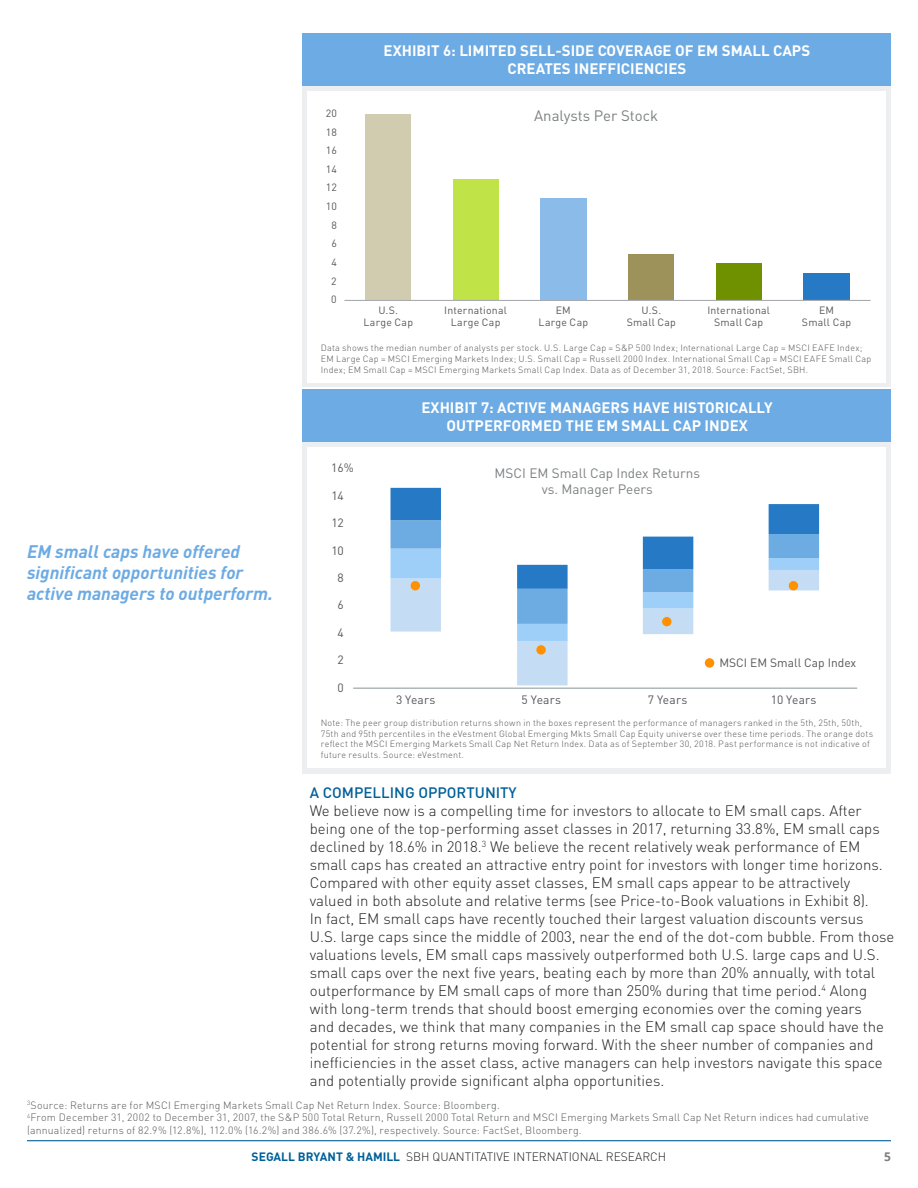
<style>
.page{position:relative;width:918px;height:1188px;background:#fff}
.page>*{position:absolute;margin:0;border:0;box-sizing:border-box;transform-origin:0 0}
.t1{font:italic 700 18px/21px "DIN";color:#6dabe4}
.t2{font:300 15px/18px "DIN Pro";color:#231f20}
.t3{font:700 15px/18px "DIN Pro";color:#fff;text-align:center}
.t4{font:500 15px "DIN Pro";color:#006098}
.t5{font:15px "DIN Pro";color:#7d8082}
.t6{font:13.5px "DIN Pro";color:#7d8082}
.t7{font:12px "DIN Pro";color:#555759}
.t8{font:300 12px "DIN Pro";color:#231f20}
.t9{font:700 12px "Open Sans";color:#7d8082}
.t10{font:300 10.5px/12.6px "DIN Pro";letter-spacing:.02em;color:#555759}
.t11{font:10.5px/12.6px "DIN Pro";letter-spacing:.02em;color:#555759;text-align:center}
.t12{font:10.2px/13.6px "DIN Offc";letter-spacing:-.02em;color:#555759}
.t13{font:300 9px/10.8px "DIN Pro";letter-spacing:.03em;color:#555759}
.s1{font-weight:700;color:#006098}
</style>
<div class="page">
<hr style="left:27px;top:1140px;width:864px;height:1px;background:#006098">
<div style="left:303px;top:427px;width:588px;height:346px;background:#edeeef"></div>
<div style="left:308px;top:447px;width:578px;height:321px;background:#fff"></div>
<div style="left:303px;top:390px;width:588px;height:52px;background:#6dabe4"></div>
<div style="left:303px;top:65px;width:588px;height:322px;background:#edeeef"></div>
<div style="left:308px;top:91px;width:578px;height:292px;background:#fff"></div>
<div style="left:365px;top:114px;width:46px;height:186px;background:#d1cbaf"></div>
<div style="left:453px;top:180px;width:46px;height:120px;background:#c0e447"></div>
<div style="left:540px;top:198px;width:47px;height:102px;background:#8bbce9"></div>
<div style="left:628px;top:254px;width:46px;height:46px;background:#9d9259"></div>
<div style="left:716px;top:264px;width:46px;height:36px;background:#6f9100"></div>
<div style="left:803px;top:273px;width:47px;height:27px;background:#2579c5"></div>
<div style="left:303px;top:34px;width:588px;height:52px;background:#6dabe4"></div>
<svg style="left:517px;top:641px;width:198px;height:44px"></svg>
<svg style="left:391px;top:488px;width:428px;height:153px"></svg>
<hr style="left:353px;top:687px;width:504px;height:1px;background:#e0e0e1">
<div style="left:411px;top:582px;width:8px;height:8px;background:#ff9100;border-radius:50%"></div>
<div style="left:411px;top:581px;width:9px;height:9px;border:2px solid #ff9100;border-radius:50%"></div>
<div style="left:537px;top:646px;width:8px;height:8px;background:#ff9100;border-radius:50%"></div>
<div style="left:536px;top:645px;width:10px;height:10px;border:2px solid #ff9100;border-radius:50%"></div>
<div style="left:663px;top:618px;width:8px;height:8px;background:#ff9100;border-radius:50%"></div>
<div style="left:662px;top:617px;width:10px;height:9px;border:2px solid #ff9100;border-radius:50%"></div>
<div style="left:790px;top:582px;width:7px;height:8px;background:#ff9100;border-radius:50%"></div>
<div style="left:789px;top:581px;width:9px;height:9px;border:2px solid #ff9100;border-radius:50%"></div>
<div style="left:705px;top:658px;width:9px;height:10px;background:#ff9000;border-radius:50%"></div>
<hr style="left:345px;top:300px;width:526px;height:1px;background:#a4a9ad">
<hr style="left:353px;top:688px;width:504px;height:1px;background:#a4a9ad">
<p class="t11" style="left:326px;top:106px;width:12px">20</p>
<p class="t11" style="left:326px;top:125px;width:12px">18</p>
<p class="t11" style="left:326px;top:144px;width:12px">16</p>
<p class="t11" style="left:326px;top:162px;width:12px">14</p>
<p class="t11" style="left:326px;top:181px;width:12px">12</p>
<p class="t11" style="left:326px;top:200px;width:12px">10</p>
<p class="t11" style="left:331px;top:218px;width:7px">8</p>
<p class="t11" style="left:331px;top:237px;width:7px">6</p>
<p class="t11" style="left:331px;top:256px;width:7px">4</p>
<p class="t11" style="left:331px;top:274px;width:7px">2</p>
<p class="t11" style="left:331px;top:293px;width:7px">0</p>
<p class="t12" style="left:326px;top:106px;width:12px">20</p>
<p class="t12" style="left:326px;top:125px;width:12px">18</p>
<p class="t12" style="left:326px;top:144px;width:12px">16</p>
<p class="t12" style="left:326px;top:162px;width:12px">14</p>
<p class="t12" style="left:326px;top:181px;width:12px">12</p>
<p class="t12" style="left:326px;top:200px;width:12px">10</p>
<p class="t12" style="left:331px;top:218px;width:7px">8</p>
<p class="t12" style="left:331px;top:237px;width:7px">6</p>
<p class="t12" style="left:331px;top:256px;width:7px">4</p>
<p class="t12" style="left:331px;top:274px;width:7px">2</p>
<p class="t12" style="left:331px;top:293px;width:7px">0</p>
<p class="t3" style="left:384px;top:41px;width:428px">EXHIBIT 6: LIMITED SELL-SIDE COVERAGE OF EM SMALL CAPS<br>CREATES INEFFICIENCIES</p>
<p class="t5" style="left:534px;top:105px;width:126px">Analysts Per Stock</p>
<p class="t11" style="left:363px;top:303px;width:51px">U.S.<br>Large Cap</p>
<p class="t11" style="left:444px;top:303px;width:64px">International<br>Large Cap</p>
<p class="t11" style="left:539px;top:303px;width:51px">EM<br>Large Cap</p>
<p class="t11" style="left:627px;top:303px;width:51px">U.S.<br>Small Cap</p>
<p class="t11" style="left:707px;top:303px;width:64px">International<br>Small Cap</p>
<p class="t11" style="left:802px;top:303px;width:51px">EM<br>Small Cap</p>
<p class="t12" style="left:467px;top:303px;width:53px;text-indent:-113px">U.S. Large Cap International Large<br>Cap</p>
<p class="t12" style="left:730px;top:303px;width:54px;text-indent:-113px">U.S. Small Cap International Small<br>Cap</p>
<p class="t13" style="left:321px;top:342px;width:552px">Data shows the median number of analysts per stock. U.S. Large Cap = S&amp;P 500 Index; International Large Cap = MSCI EAFE Index;<br>EM Large Cap = MSCI Emerging Markets Index; U.S. Small Cap = Russell 2000 Index. International Small Cap = MSCI EAFE Small Cap<br>Index; EM Small Cap = MSCI Emerging Markets Small Cap Index. Data as of December 31, 2018. Source: FactSet, SBH.</p>
<p class="t1" style="left:27px;top:541px;width:248px">EM small caps have offered significant opportunities for active managers to outperform.</p>
<p class="t7" style="left:331px;top:460px;width:24px">16%</p>
<p class="t7" style="left:331px;top:487px;width:14px">14</p>
<p class="t7" style="left:331px;top:515px;width:14px">12</p>
<p class="t7" style="left:331px;top:542px;width:14px">10</p>
<p class="t7" style="left:338px;top:570px;width:8px">8</p>
<p class="t7" style="left:338px;top:597px;width:8px">6</p>
<p class="t7" style="left:338px;top:624px;width:8px">4</p>
<p class="t7" style="left:338px;top:652px;width:8px">2</p>
<p class="t7" style="left:338px;top:679px;width:8px">0</p>
<p class="t3" style="left:422px;top:398px;width:353px">EXHIBIT 7: ACTIVE MANAGERS HAVE HISTORICALLY<br>OUTPERFORMED THE EM SMALL CAP INDEX</p>
<p class="t6" style="left:495px;top:464px;width:207px">MSCI EM Small Cap Index Returns</p>
<p class="t6" style="left:542px;top:480px;width:112px">vs. Manager Peers</p>
<p class="t7" style="left:719px;top:655px;width:138px">MSCI EM Small Cap Index</p>
<p class="t7" style="left:396px;top:692px;width:41px">3 Years</p>
<p class="t7" style="left:522px;top:692px;width:41px">5 Years</p>
<p class="t7" style="left:648px;top:692px;width:41px">7 Years</p>
<p class="t7" style="left:771px;top:692px;width:47px">10 Years</p>
<p class="t13" style="left:321px;top:717px;width:554px">Note: The peer group distribution returns shown in the boxes represent the performance of managers ranked in the 5th, 25th, 50th, 75th and 95th percentiles in the eVestment Global Emerging Mkts Small Cap Equity universe over these time periods. The orange dots reflect the MSCI Emerging Markets Small Cap Net Return Index. Data as of September 30, 2018. Past performance is not indicative of future results. Source: eVestment.</p>
<p class="t4" style="left:310px;top:782px;width:208px">A COMPELLING OPPORTUNITY</p>
<p class="t2" style="left:310px;top:801px;width:586px">We believe now is a compelling time for investors to allocate to EM small caps. After being one of the top-performing asset classes in 2017, returning 33.8%, EM small caps declined by 18.6% in 2018.<sup>3</sup> We believe the recent relatively weak performance of EM small caps has created an attractive entry point for investors with longer time horizons.<br>Compared with other equity asset classes, EM small caps appear to be attractively valued in both absolute and relative terms (see Price-to-Book valuations in Exhibit 8).<br>In fact, EM small caps have recently touched their largest valuation discounts versus U.S. large caps since the middle of 2003, near the end of the dot-com bubble. From those valuations levels, EM small caps massively outperformed both U.S. large caps and U.S. small caps over the next five years, beating each by more than 20% annually, with total outperformance by EM small caps of more than 250% during that time period.<sup>4</sup> Along with long-term trends that should boost emerging economies over the coming years<br>and decades, we think that many companies in the EM small cap space should have the potential for strong returns moving forward. With the sheer number of companies and inefficiencies in the asset class, active managers can help investors navigate this space and potentially provide significant alpha opportunities.</p>
<p class="t10" style="left:27px;top:1098px;width:474px"><sup>3</sup>Source: Returns are for MSCI Emerging Markets Small Cap Net Return Index. Source: Bloomberg.</p>
<p class="t10" style="left:27px;top:1111px;width:844px"><sup>4</sup>From December 31, 2002 to December 31, 2007, the S&amp;P 500 Total Return, Russell 2000 Total Return and MSCI Emerging Markets Small Cap Net Return indices had cumulative (annualized) returns of 82.9% (12.8%), 112.0% (16.2%) and 386.6% (37.2%), respectively. Source: FactSet, Bloomberg.</p>
<p class="t8" style="left:252px;top:1149px;width:416px"><span class="s1">SEGALL BRYANT &amp; HAMILL</span> SBH QUANTITATIVE INTERNATIONAL RESEARCH</p>
<p class="t9" style="left:884px;top:1148px;width:8px">5</p>
</div>
